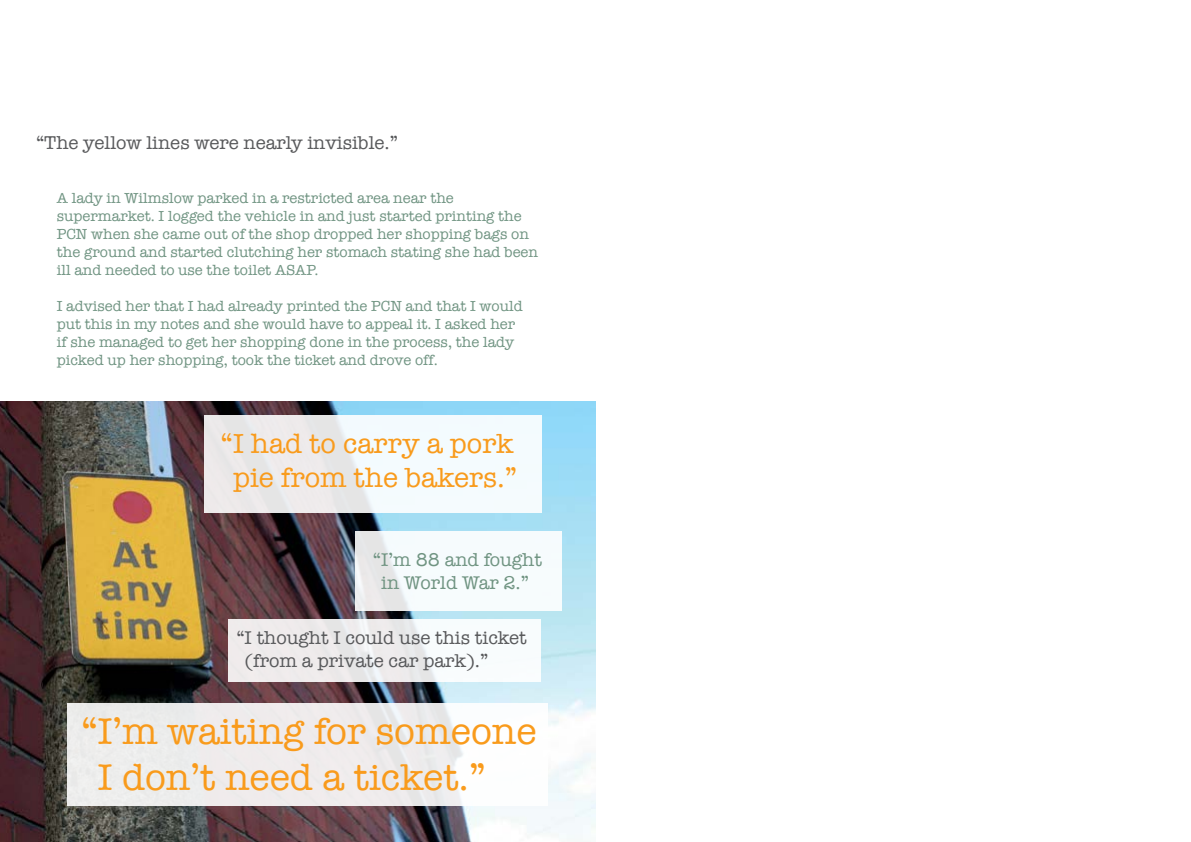
<style>
.page{position:relative;width:1191px;height:842px;background:#fff}
.page>*{position:absolute;margin:0;border:0;box-sizing:border-box;transform-origin:0 0}
.t1{font:38.3px/46px "American Typewriter";color:#f99b1c}
.t2{font:28.4px/34px "American Typewriter";color:#f99b1c;text-align:center}
.t3{font:19px/22.8px "American Typewriter";color:#58595b}
.t4{font:19px/22.8px "American Typewriter";color:#709482;text-align:center}
.t5{font:15px/18px "American Typewriter";color:#709482}
</style>
<div class="page">
<img style="left:0;top:401px;width:595px;height:441px">
<div style="left:204px;top:415px;width:337px;height:98px;background:linear-gradient(to right,#e9e5e5,#f6ffff)"></div>
<div style="left:355px;top:531px;width:207px;height:80px;background:linear-gradient(to right,#edeff0,#faffff)"></div>
<div style="left:228px;top:619px;width:313px;height:63px;background:linear-gradient(to right,#eae5e5,#f8fdfe)"></div>
<div style="left:67px;top:704px;width:480px;height:102px;background:linear-gradient(to right,#e9e7e7,#f7f7f8)"></div>
<p class="t3" style="left:36px;top:131px;width:363px">“The yellow lines were nearly invisible.”</p>
<p class="t5" style="left:57px;top:189px;width:483px">A lady in Wilmslow parked in a restricted area near the supermarket. I logged the vehicle in and just started printing the PCN when she came out of the shop dropped her shopping bags on the ground and started clutching her stomach stating she had been ill and needed to use the toilet ASAP.</p>
<p class="t5" style="left:57px;top:297px;width:467px">I advised her that I had already printed the PCN and that I would put this in my notes and she would have to appeal it. I asked her if she managed to get her shopping done in the process, the lady picked up her shopping, took the ticket and drove off.</p>
<p class="t2" style="left:221px;top:426px;width:298px">“I had to carry a pork pie from the bakers.”</p>
<p class="t4" style="left:373px;top:547px;width:171px">“I’m 88 and fought in World War 2.”</p>
<p class="t3" style="left:245px;top:625px;width:284px;text-indent:-8px">“I thought I could use this ticket (from a private car park).”</p>
<p class="t1" style="left:98px;top:707px;width:440px;text-indent:-17px">“I’m waiting for someone<br>I don’t need a ticket.”</p>
</div>
